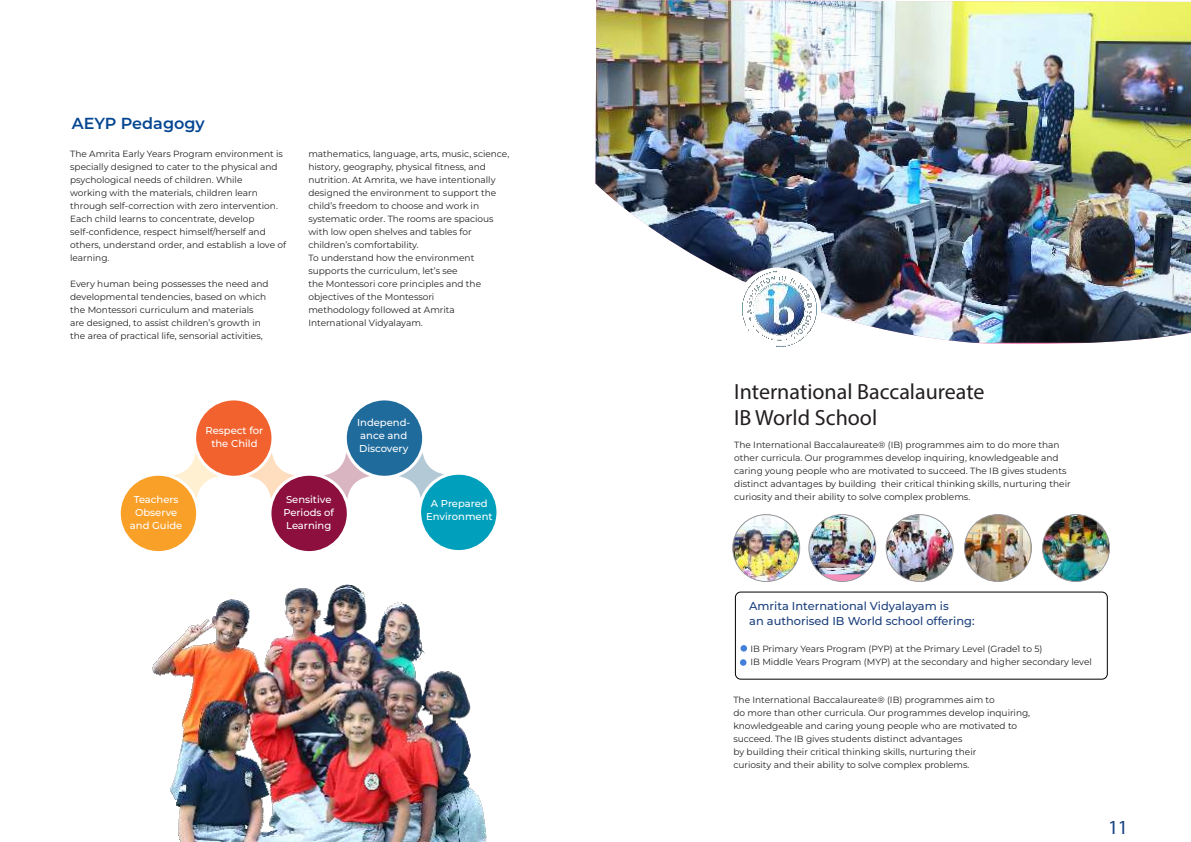
<style>
.page{position:relative;width:1191px;height:842px;background:#fff}
.page>*{position:absolute;margin:0;border:0;box-sizing:border-box;transform-origin:0 0}
.t1{font:22px/26.4px "Myriad Pro";color:#231f20}
.t2{font:20px "Myriad Pro";color:#1a4383}
.t3{font:600 16px "Montserrat";color:#054692}
.t4{font:100 11.4px/15.2px "Montserrat";color:#1c407e}
.t5{font:100 10px/13px "Montserrat";color:#fff;text-align:center}
.t6{font:100 9px/13px "Montserrat";color:#231f20}
</style>
<div class="page">
<img style="left:595px;top:0;width:596px;height:343px">
<div style="left:735px;top:592px;width:372px;height:87px;border:1px solid #000;border-radius:5px"></div>
<div style="left:735px;top:267px;width:86px;height:86px;background:#fff;border-radius:50%"></div>
<img style="left:736px;top:267px;width:86px;height:80px">
<div style="left:740px;top:645px;width:7px;height:7px;background:#4280d9;border-radius:50%"></div>
<div style="left:740px;top:659px;width:6px;height:7px;background:#4280d9;border-radius:50%"></div>
<img style="left:733px;top:515px;width:66px;height:66px;border-radius:33px">
<div style="left:732px;top:514px;width:68px;height:68px;border:1px solid #97999c;border-radius:50%"></div>
<svg style="left:809px;top:515px;width:66px;height:66px"></svg>
<img style="left:810px;top:515px;width:65px;height:59px">
<div style="left:808px;top:514px;width:68px;height:68px;border:1px solid #97999c;border-radius:50%"></div>
<img style="left:886px;top:515px;width:67px;height:66px;border-radius:33px">
<div style="left:886px;top:514px;width:67px;height:68px;border:1px solid #97999c;border-radius:50%"></div>
<img style="left:964px;top:515px;width:67px;height:66px;border-radius:33px">
<div style="left:964px;top:514px;width:67px;height:68px;border:1px solid #97999c;border-radius:50%"></div>
<img style="left:1042px;top:515px;width:67px;height:66px;border-radius:33px">
<div style="left:1042px;top:514px;width:67px;height:68px;border:1px solid #97999c;border-radius:50%"></div>
<div style="left:121px;top:476px;width:75px;height:75px;background:#f9a029;border-radius:50%"></div>
<div style="left:196px;top:400px;width:75px;height:76px;background:#f2622f;border-radius:50%"></div>
<div style="left:271px;top:476px;width:76px;height:75px;background:#8c0f3d;border-radius:50%"></div>
<div style="left:421px;top:475px;width:75px;height:75px;background:#00a0bc;border-radius:50%"></div>
<div style="left:347px;top:400px;width:75px;height:76px;background:#1f6b9c;border-radius:50%"></div>
<svg style="left:173px;top:452px;width:46px;height:47px"></svg>
<svg style="left:248px;top:452px;width:47px;height:47px"></svg>
<svg style="left:323px;top:452px;width:47px;height:47px"></svg>
<svg style="left:398px;top:452px;width:46px;height:46px"></svg>
<img style="left:152px;top:584px;width:335px;height:258px">
<h3 class="t3" style="left:72px;top:112px;width:134px">AEYP Pedagogy</h3>
<p class="t6" style="left:70px;top:147px;width:217px">The Amrita Early Years Program environment is specially designed to cater to the physical and psychological needs of children. While<br>working with the materials, children learn through self-correction with zero intervention.<br>Each child learns to concentrate, develop self-confidence, respect himself/herself and others, understand order, and establish a love of learning.</p>
<p class="t6" style="left:70px;top:277px;width:200px">Every human being possesses the need and developmental tendencies, based on which the Montessori curriculum and materials are designed, to assist children’s growth in the area of practical life, sensorial activities,</p>
<p class="t6" style="left:308px;top:147px;width:202px">mathematics, language, arts, music, science, history, geography, physical fitness, and nutrition. At Amrita, we have intentionally designed the environment to support the child’s freedom to choose and work in systematic order. The rooms are spacious with low open shelves and tables for children’s comfortability.<br>To understand how the environment supports the curriculum, let’s see<br>the Montessori core principles and the objectives of the Montessori<br>methodology followed at Amrita International Vidyalayam.</p>
<p class="t5" style="left:205px;top:423px;width:59px">Respect for the Child</p>
<p class="t5" style="left:357px;top:416px;width:55px;text-align:left">Independ&shy;ance and<br>Discovery</p>
<p class="t5" style="left:130px;top:492px;width:54px">Teachers<br>Observe and Guide</p>
<p class="t5" style="left:283px;top:492px;width:52px;text-align:left">Sensitive<br>Periods of<br>Learning</p>
<p class="t5" style="left:426px;top:496px;width:68px">A Prepared<br>Environment</p>
<h1 class="t1" style="left:734px;top:378px;width:252px">International Baccalaureate<br>IB World School</h1>
<p class="t6" style="left:734px;top:438px;width:338px">The International Baccalaureate® (IB) programmes aim to do more than other curricula. Our programmes develop inquiring, knowledgeable and caring young people who are motivated to succeed. The IB gives students distinct advantages by building their critical thinking skills, nurturing their curiosity and their ability to solve complex problems.</p>
<p class="t4" style="left:749px;top:598px;width:227px">Amrita International Vidyalayam is<br>an authorised IB World school offering:</p>
<p class="t6" style="left:750px;top:642px;width:343px">IB Primary Years Program (PYP) at the Primary Level (Grade1 to 5)<br>IB Middle Years Program (MYP) at the secondary and higher secondary level</p>
<p class="t6" style="left:733px;top:693px;width:298px">The International Baccalaureate® (IB) programmes aim to<br>do more than other curricula. Our programmes develop inquiring, knowledgeable and caring young people who are motivated to succeed. The IB gives students distinct advantages<br>by building their critical thinking skills, nurturing their<br>curiosity and their ability to solve complex problems.</p>
<h2 class="t2" style="left:1108px;top:815px;width:21px">11</h2>
</div>
